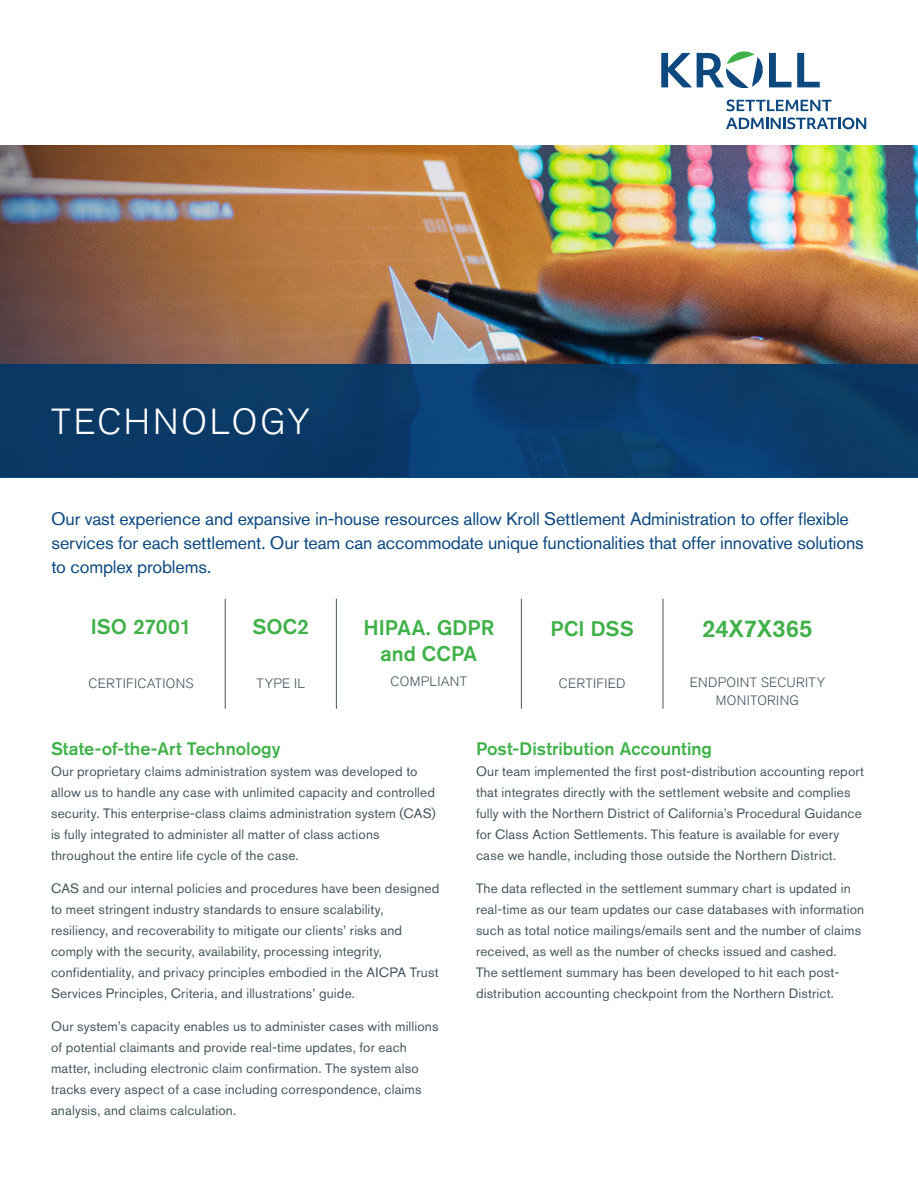
<style>
.page{position:relative;width:918px;height:1188px;background:#fff}
.page>*{position:absolute;margin:0;border:0;box-sizing:border-box;transform-origin:0 0}
.Cover_Headline_-_Lig{font:300 36px "Akzidenz Grotesk BQ";letter-spacing:.08em;color:#fff}
.Values_Text_Medium_G{font:500 24px "Akzidenz Grotesk BQ";letter-spacing:-.01em;color:#40b149}
.Values_Text_Medium_G-2{font:500 21px/25.5px "Akzidenz Grotesk BQ";color:#40b149;text-align:center}
.Introduction_Paragra{font:18px/24px "Akzidenz Grotesk BQ";letter-spacing:-.01em;color:#0d487f}
.Sub_Head_1_-_Medium{font:500 18px "Akzidenz Grotesk BQ";color:#40b149}
.Body_Text_-_Regular{font:13.5px/21px "Akzidenz Grotesk BQ";letter-spacing:.01em;color:#45555f}
.Values_Text_Grey_9_1{font:300 13.5px "Akzidenz Grotesk BQ";letter-spacing:.025em;color:#45555f}
</style>
<div class="page">
<img style="left:0;top:145px;width:918px;height:219px">
<svg style="left:0;top:364px;width:918px;height:114px;background:#0a3b69"></svg>
<svg style="left:661px;top:51px;width:159px;height:37px"></svg>
<svg style="left:727px;top:100px;width:105px;height:11px"></svg>
<svg style="left:726px;top:117px;width:140px;height:12px"></svg>
<hr style="left:225px;top:599px;width:1px;height:110px;background:#45555f">
<hr style="left:336px;top:599px;width:1px;height:110px;background:#45555f">
<hr style="left:521px;top:599px;width:1px;height:110px;background:#45555f">
<hr style="left:663px;top:599px;width:1px;height:110px;background:#45555f">
<p class="Cover_Headline_-_Lig" style="left:51px;top:401px;width:260px">TECHNOLOGY</p>
<p class="Introduction_Paragra" style="left:51px;top:507px;width:814px">Our vast experience and expansive in-house resources allow Kroll Settlement Administration to offer flexible services for each settlement. Our team can accommodate unique functionalities that offer innovative solutions to complex problems.</p>
<p class="Values_Text_Medium_G-2" style="left:91px;top:613px;width:102px">ISO 27001</p>
<p class="Values_Text_Grey_9_1" style="left:89px;top:676px;width:107px">CERTIFICATIONS</p>
<p class="Values_Text_Medium_G-2" style="left:253px;top:614px;width:58px">SOC2</p>
<p class="Values_Text_Grey_9_1" style="left:257px;top:675px;width:50px">TYPE IL</p>
<p class="Values_Text_Medium_G-2" style="left:364px;top:615px;width:132px">HIPAA. GDPR and CCPA</p>
<p class="Values_Text_Grey_9_1" style="left:391px;top:674px;width:78px">COMPLIANT</p>
<p class="Values_Text_Medium_G-2" style="left:551px;top:615px;width:85px">PCI DSS</p>
<p class="Values_Text_Grey_9_1" style="left:559px;top:676px;width:68px">CERTIFIED</p>
<p class="Values_Text_Medium_G" style="left:702px;top:614px;width:112px">24X7X365</p>
<p class="Values_Text_Grey_9_1" style="left:690px;top:675px;width:137px">ENDPOINT SECURITY</p>
<p class="Values_Text_Grey_9_1" style="left:716px;top:693px;width:85px">MONITORING</p>
<p class="Sub_Head_1_-_Medium" style="left:51px;top:737px;width:231px">State-of-the-Art Technology</p>
<p class="Body_Text_-_Regular" style="left:51px;top:760px;width:386px">Our proprietary claims administration system was developed to allow us to handle any case with unlimited capacity and controlled security. This enterprise-class claims administration system (CAS) is fully integrated to administer all matter of class actions throughout the entire life cycle of the case.</p>
<p class="Body_Text_-_Regular" style="left:51px;top:877px;width:390px">CAS and our internal policies and procedures have been designed to meet stringent industry standards to ensure scalability, resiliency, and recoverability to mitigate our clients’ risks and comply with the security, availability, processing integrity, confidentiality, and privacy principles embodied in the AICPA Trust Services Principles, Criteria, and illustrations’ guide.</p>
<p class="Body_Text_-_Regular" style="left:51px;top:1015px;width:389px">Our system’s capacity enables us to administer cases with millions of potential claimants and provide real-time updates, for each matter, including electronic claim confirmation. The system also tracks every aspect of a case including correspondence, claims analysis, and claims calculation.</p>
<p class="Sub_Head_1_-_Medium" style="left:476px;top:737px;width:238px">Post-Distribution Accounting</p>
<p class="Body_Text_-_Regular" style="left:476px;top:760px;width:390px">Our team implemented the first post-distribution accounting report that integrates directly with the settlement website and complies fully with the Northern District of California’s Procedural Guidance for Class Action Settlements. This feature is available for every case we handle, including those outside the Northern District.</p>
<p class="Body_Text_-_Regular" style="left:476px;top:877px;width:390px">The data reflected in the settlement summary chart is updated in real-time as our team updates our case databases with information such as total notice mailings/emails sent and the number of claims received, as well as the number of checks issued and cashed.<br>The settlement summary has been developed to hit each post&shy;distribution accounting checkpoint from the Northern District.</p>
</div>
